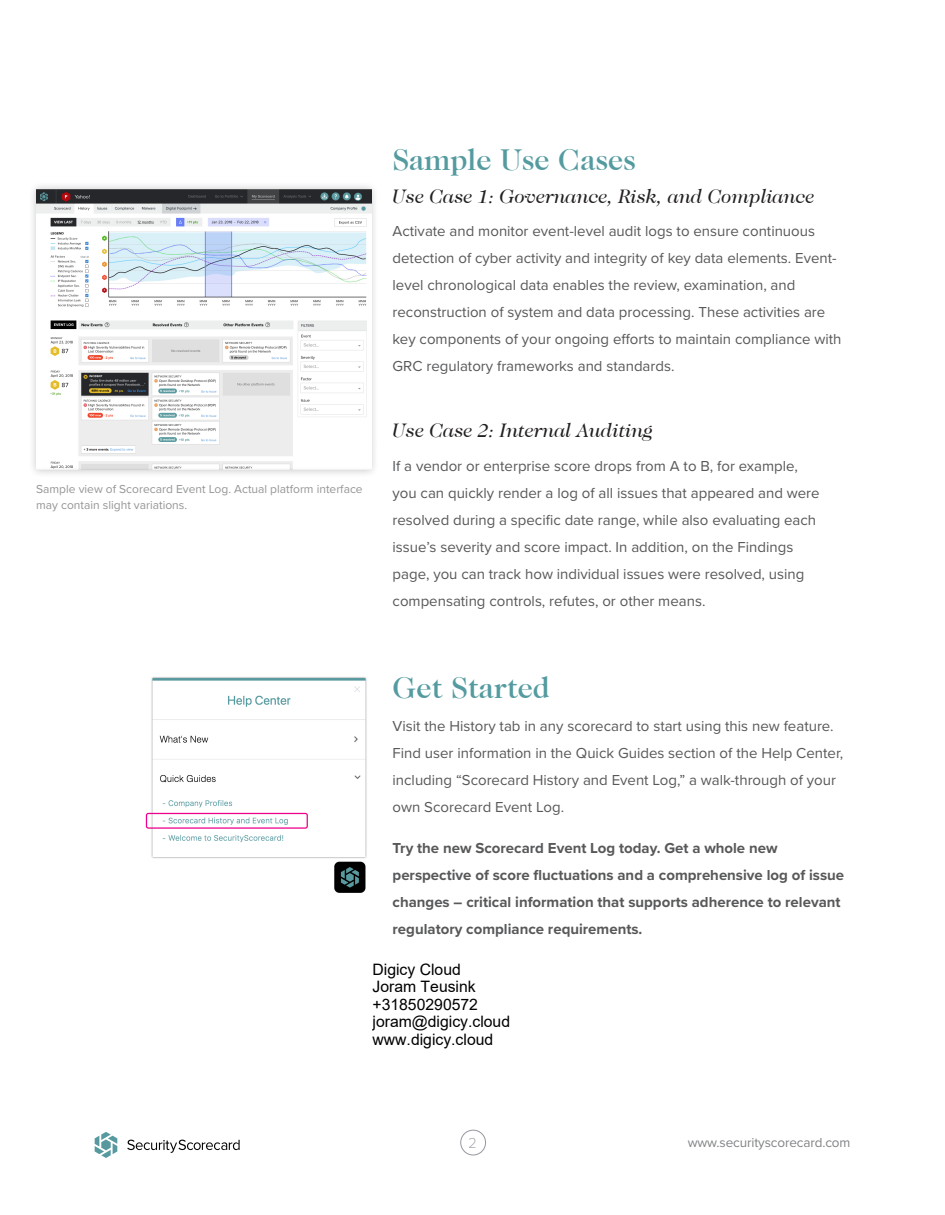
<style>
.page{position:relative;width:945px;height:1215px;background:#fff}
.page>*{position:absolute;margin:0;border:0;box-sizing:border-box;transform-origin:0 0}
.Headline{font:500 30px "Caslon 224 Std";color:#549ba0}
.Subhead{font:italic 19.5px "Caslon 224 Std";color:#231f20}
.t1{font:15.75px/17.5px "Arial";color:#000}
.Body_Copy{font:15px/27px "Proxima Nova";color:#57585a}
.Body_Copy-2{font:700 15px/27px "Proxima Nova";color:#57585a}
.t2{font:300 15px "Proxima Nova";color:#4b5865}
.t3{font:13.5px "Proxima Nova";letter-spacing:-.01em;color:#808285}
.Body{font:12px/16.5px "Proxima Nova";color:#939598}
</style>
<div class="page">
<div style="left:460px;top:1130px;width:26px;height:25px;border:1px solid #95979f;border-radius:50%"></div>
<svg style="left:127px;top:1140px;width:113px;height:13px"></svg>
<svg style="left:95px;top:1132px;width:22px;height:26px"></svg>
<img style="left:145px;top:677px;width:222px;height:216px">
<div style="left:28px;top:181px;width:351px;height:297px;background:#231f20;opacity:.25"></div>
<img style="left:36px;top:189px;width:335px;height:281px">
<p class="Body" style="left:36px;top:480px;width:328px">Sample view of Scorecard Event Log. Actual platform interface may contain slight variations.</p>
<p class="Headline" style="left:393px;top:143px;width:245px">Sample Use Cases</p>
<p class="Subhead" style="left:393px;top:185px;width:424px">Use Case 1: Governance, Risk, and Compliance</p>
<p class="Body_Copy" style="left:393px;top:217px;width:450px">Activate and monitor event-level audit logs to ensure continuous detection of cyber activity and integrity of key data elements. Event&shy;level chronological data enables the review, examination, and reconstruction of system and data processing. These activities are key components of your ongoing efforts to maintain compliance with GRC regulatory frameworks and standards.</p>
<p class="Subhead" style="left:393px;top:420px;width:263px">Use Case 2: Internal Auditing</p>
<p class="Body_Copy" style="left:393px;top:452px;width:429px">If a vendor or enterprise score drops from A to B, for example, you can quickly render a log of all issues that appeared and were resolved during a specific date range, while also evaluating each issue’s severity and score impact. In addition, on the Findings page, you can track how individual issues were resolved, using compensating controls, refutes, or other means.</p>
<p class="Headline" style="left:393px;top:670px;width:158px">Get Started</p>
<p class="Body_Copy" style="left:393px;top:712px;width:452px">Visit the History tab in any scorecard to start using this new feature.<br>Find user information in the Quick Guides section of the Help Center, including “Scorecard History and Event Log,” a walk-through of your own Scorecard Event Log.</p>
<p class="Body_Copy-2" style="left:393px;top:834px;width:453px">Try the new Scorecard Event Log today. Get a whole new perspective of score fluctuations and a comprehensive log of issue changes – critical information that supports adherence to relevant regulatory compliance requirements.</p>
<p class="t1" style="left:373px;top:960px;width:139px">Digicy Cloud<br>Joram Teusink +31850290572 joram@digicy.cloud www.digicy.cloud</p>
<p class="t2" style="left:469px;top:1131px;width:10px">2</p>
<p class="t3" style="left:688px;top:1133px;width:164px">www.securityscorecard.com</p>
</div>
